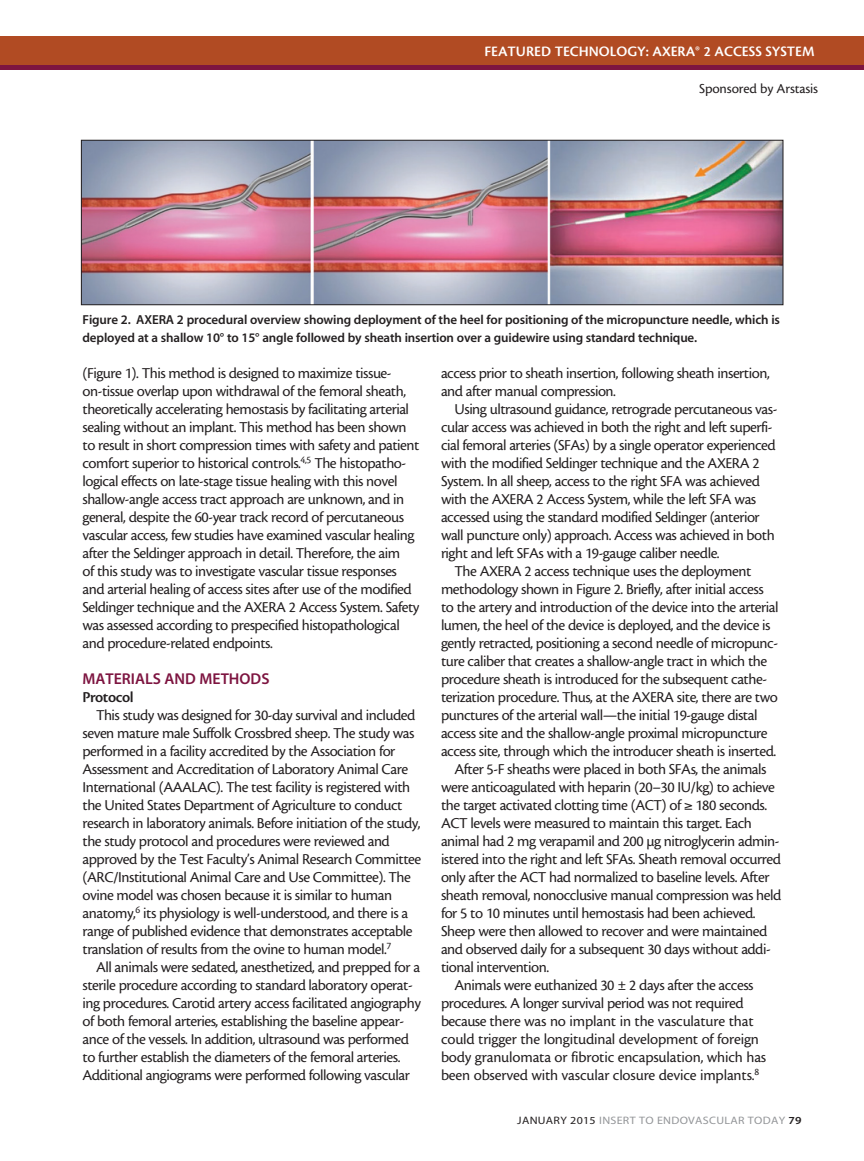
<style>
.page{position:relative;width:864px;height:1161px;background:#fff}
.page>*{position:absolute;margin:0;border:0;box-sizing:border-box;transform-origin:0 0}
.crst_dept_body{font:15.75px/18px "Cronos MM 408 10";letter-spacing:-.03em;color:#231f20}
.crst_dept_body-2{font:15.75px/18px "Cronos MM 408 10";letter-spacing:-.01em;color:#231f20}
.crst_dept_subhead{font:15.75px "Myriad MM 565 600";color:#7d1440}
.Body_bold{font:15.75px "Cronos MM 574 10";letter-spacing:-.03em;color:#231f20}
.t1{font:15px "Cronos MM 574 10";color:#fff}
.t2{font:14.25px "Cronos MM 408 9";letter-spacing:-.01em;color:#231f20}
.crst_dept_caption{font:13.05px/18px "Myriad MM 565 600";letter-spacing:-.01em;color:#231f20}
.t3{font:10.8px "Myriad MM 400 600";letter-spacing:.025em;color:#939598;scale:1.11 1}
.s1{color:#231f20}
.s2{font-family:"Myriad MM 565 600";color:#231f20}
</style>
<div class="page">
<div style="left:0;top:37px;width:864px;height:32px;background:#b14b23"></div>
<hr style="left:1px;top:65px;width:863px;height:4px;background:#7d1440">
<img style="left:83px;top:142px;width:698px;height:161px">
<div style="left:81px;top:140px;width:702px;height:165px;border:1px solid #231f20"></div>
<p class="t1" style="left:484px;top:43px;width:332px">FEATURED TECHNOLOGY: AXERA® 2 ACCESS SYSTEM</p>
<p class="t2" style="left:699px;top:81px;width:120px">Sponsored by Arstasis</p>
<p class="crst_dept_caption" style="left:82px;top:311px;width:699px">Figure 2. AXERA 2 procedural overview showing deployment of the heel for positioning of the micropuncture needle, which is deployed at a shallow 10° to 15° angle followed by sheath insertion over a guidewire using standard technique.</p>
<p class="crst_dept_body" style="left:82px;top:364px;width:339px">(Figure 1). This method is designed to maximize tissue&shy;on-tissue overlap upon withdrawal of the femoral sheath, theoretically accelerating hemostasis by facilitating arterial sealing without an implant. This method has been shown to result in short compression times with safety and patient comfort superior to historical controls.<sup>4,5</sup> The histopatho&shy;logical effects on late-stage tissue healing with this novel shallow-angle access tract approach are unknown, and in general, despite the 60-year track record of percutaneous vascular access, few studies have examined vascular healing after the Seldinger approach in detail. Therefore, the aim<br>of this study was to investigate vascular tissue responses and arterial healing of access sites after use of the modified Seldinger technique and the AXERA 2 Access System. Safety was assessed according to prespecified histopathological and procedure-related endpoints.</p>
<p class="crst_dept_subhead" style="left:82px;top:671px;width:189px">MATERIALS AND METHODS</p>
<p class="Body_bold" style="left:82px;top:689px;width:53px">Protocol</p>
<p class="crst_dept_body" style="left:82px;top:706px;width:340px;text-indent:14px">This study was designed for 30-day survival and included seven mature male Suffolk Crossbred sheep. The study was performed in a facility accredited by the Association for Assessment and Accreditation of Laboratory Animal Care International (AAALAC). The test facility is registered with the United States Department of Agriculture to conduct research in laboratory animals. Before initiation of the study, the study protocol and procedures were reviewed and approved by the Test Faculty’s Animal Research Committee (ARC/Institutional Animal Care and Use Committee). The ovine model was chosen because it is similar to human anatomy,<sup>6</sup> its physiology is well-understood, and there is a range of published evidence that demonstrates acceptable translation of results from the ovine to human model.<sup>7</sup></p>
<p class="crst_dept_body" style="left:82px;top:958px;width:340px;text-indent:14px">All animals were sedated, anesthetized, and prepped for a sterile procedure according to standard laboratory operat&shy;ing procedures. Carotid artery access facilitated angiography of both femoral arteries, establishing the baseline appear&shy;ance of the vessels. In addition, ultrasound was performed to further establish the diameters of the femoral arteries.<br>Additional angiograms were performed following vascular</p>
<p class="crst_dept_body" style="left:441px;top:364px;width:330px">access prior to sheath insertion, following sheath insertion, and after manual compression.</p>
<p class="crst_dept_body" style="left:441px;top:400px;width:338px;text-indent:14px">Using ultrasound guidance, retrograde percutaneous vas&shy;cular access was achieved in both the right and left superfi&shy;cial femoral arteries (SFAs) by a single operator experienced with the modified Seldinger technique and the AXERA 2<br>System. In all sheep, access to the right SFA was achieved with the AXERA 2 Access System, while the left SFA was accessed using the standard modified Seldinger (anterior wall puncture only) approach. Access was achieved in both right and left SFAs with a 19-gauge caliber needle.</p>
<p class="crst_dept_body" style="left:441px;top:562px;width:339px;text-indent:14px">The AXERA 2 access technique uses the deployment methodology shown in Figure 2. Briefly, after initial access to the artery and introduction of the device into the arterial lumen, the heel of the device is deployed, and the device is gently retracted, positioning a second needle of micropunc&shy;ture caliber that creates a shallow-angle tract in which the procedure sheath is introduced for the subsequent cathe&shy;terization procedure. Thus, at the AXERA site, there are two punctures of the arterial wall—the initial 19-gauge distal access site and the shallow-angle proximal micropuncture access site, through which the introducer sheath is inserted.</p>
<p class="crst_dept_body" style="left:441px;top:760px;width:342px;text-indent:14px">After 5-F sheaths were placed in both SFAs, the animals were anticoagulated with heparin (20–30 IU/kg) to achieve the target activated clotting time (ACT) of ≥ 180 seconds.<br>ACT levels were measured to maintain this target. Each animal had 2 mg verapamil and 200 µg nitroglycerin admin&shy;istered into the right and left SFAs. Sheath removal occurred only after the ACT had normalized to baseline levels. After sheath removal, nonocclusive manual compression was held for 5 to 10 minutes until hemostasis had been achieved.<br>Sheep were then allowed to recover and were maintained and observed daily for a subsequent 30 days without addi&shy;tional intervention.</p>
<p class="crst_dept_body-2" style="left:441px;top:976px;width:327px;text-indent:14px">Animals were euthanized 30 ± 2 days after the access procedures. A longer survival period was not required because there was no implant in the vasculature that could trigger the longitudinal development of foreign body granulomata or fibrotic encapsulation, which has been observed with vascular closure device implants.<sup>8</sup></p>
<p class="t3" style="left:517px;top:1115px;width:258px"><span class="s1">JANUARY 2015</span> INSERT TO ENDOVASCULAR TODAY <span class="s2">79</span></p>
</div>
